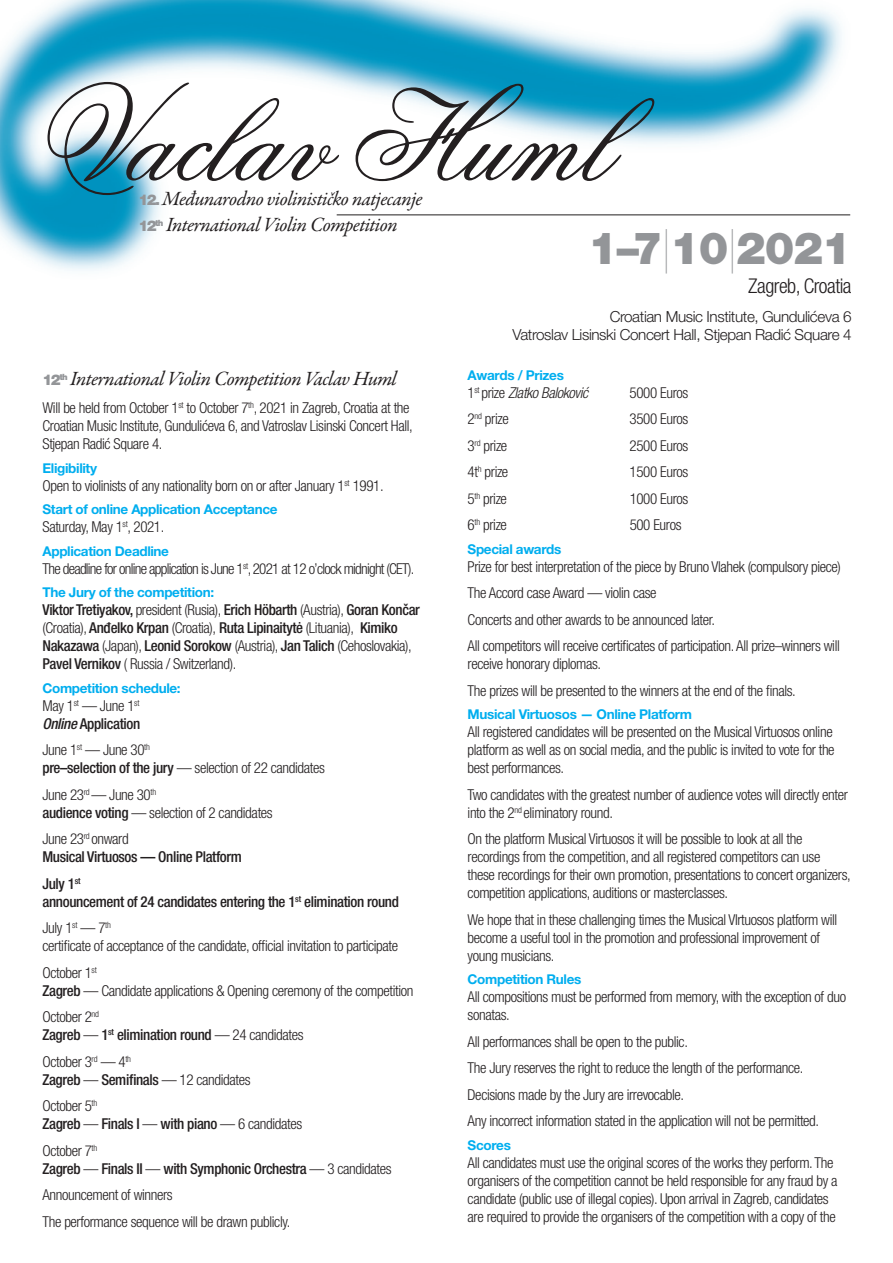
<style>
.page{position:relative;width:893px;height:1263px;background:#fff}
.page>*{position:absolute;margin:0;border:0;box-sizing:border-box;transform-origin:0 0}
.t1{font:133.2px "Flemish Script BT";color:#231f20}
.t2{font:800 44.55px "MH Helvetica Blk";letter-spacing:-.025em;color:#939598}
.t3{font:italic 20.4px "MH Garamond";letter-spacing:-.03em;color:#231f20}
.t4{font:300 20.4px "MH Helvetica Lt Cn";letter-spacing:-.025em;color:#231f20}
.t5{font:300 15.3px/18.3px "MH Helvetica Lt";letter-spacing:-.025em;color:#231f20;text-align:right}
.t6{font:300 15px/18px "MH Helvetica Lt Cn";letter-spacing:-.025em;color:#231f20}
.t7{font:500 15px/18px "MH Helvetica Md Cn";letter-spacing:-.025em;color:#231f20}
.t8{font:300 15px "MH Helvetica Lt Cn";letter-spacing:-.05em;color:#231f20}
.t9{font:italic 300 15px "MH Helvetica Lt Cn";letter-spacing:-.025em;color:#231f20}
.t10{font:800 14.85px "MH Helvetica Blk";color:#939598}
.t11{font:700 13.5px "MH Helvetica";letter-spacing:-.025em;color:#00aeef}
.s1{font-family:"MH Helvetica Blk";font-weight:800;font-style:normal;font-size:14.85px;color:#939598}
.s2{font-family:"MH Helvetica Ult Lt";font-weight:400}
.s3{font-family:"MH Helvetica Lt Cn";font-weight:300}
.s4{font-family:"MH Helvetica Md Cn";font-weight:500}
.s5{font-style:italic}
.s6{font-style:normal}
</style>
<div class="page">
<img style="left:0;top:0;width:851px;height:271px">
<hr style="left:337px;top:214px;width:513px;height:1px;background:#231f20">
<h1 class="t1" style="left:34px;top:55px;width:578px">Vaclav Huml</h1>
<h3 class="t3" style="left:138px;top:186px;width:286px"><span class="s1">12.</span> Međunarodno violinističko natjecanje</h3>
<p class="t10" style="left:138px;top:217px;width:27px">12<sup>th</sup></p>
<h3 class="t3" style="left:166px;top:211px;width:233px">International Violin Competition</h3>
<h2 class="t2" style="left:588px;top:221px;width:265px">1–7<span class="s2">|</span>10<span class="s2">|</span>2021</h2>
<h3 class="t4" style="left:748px;top:274px;width:105px">Zagreb, Croatia</h3>
<p class="t5" style="left:512px;top:307px;width:341px">Croatian Music Institute, Gundulićeva 6<br>Vatroslav Lisinski Concert Hall, Stjepan Radić Square 4</p>
<p class="t10" style="left:43px;top:370px;width:27px">12<sup>th</sup></p>
<h3 class="t3" style="left:70px;top:365px;width:328px">International Violin Competition Vaclav Huml</h3>
<p class="t6" style="left:43px;top:399px;width:372px">Will be held from October 1<sup>st</sup> to October 7<sup>th</sup>, 2021 in Zagreb, Croatia at the<br>Croatian Music Institute, Gundulićeva 6, and Vatroslav Lisinski Concert Hall,<br>Stjepan Radić Square 4.</p>
<p class="t11" style="left:43px;top:459px;width:56px">Eligibility</p>
<p class="t6" style="left:43px;top:476px;width:343px">Open to violinists of any nationality born on or after January 1<sup>st</sup> 1991.</p>
<p class="t11" style="left:43px;top:501px;width:236px">Start of online Application Acceptance</p>
<p class="t6" style="left:43px;top:518px;width:123px">Saturday, May 1<sup>st</sup>, 2021.</p>
<p class="t11" style="left:43px;top:542px;width:128px">Application Deadline</p>
<p class="t8" style="left:43px;top:560px;width:373px">The deadline for online application is June 1<sup>st</sup>, 2021 at 12 o’clock midnight (CET).</p>
<p class="t11" style="left:43px;top:584px;width:173px">The Jury of the competition:</p>
<p class="t7" style="left:43px;top:601px;width:379px">Viktor Tretiyakov, <span class="s3">president (Rusia),</span> Erich Höbarth <span class="s3">(Austria),</span> Goran Končar <span class="s3">(Croatia),</span> Anđelko Krpan <span class="s3">(Croatia),</span> Ruta Lipinaitytė <span class="s3">(Lituania),</span> Kimiko</p>
<p class="t6" style="left:43px;top:637px;width:371px"><span class="s4">Nakazawa</span> (Japan), <span class="s4">Leonid Sorokow</span> (Austria), <span class="s4">Jan Talich</span> (Cehoslovakia),<br><span class="s4">Pavel Vernikov</span> ( Russia / Switzerland).</p>
<p class="t11" style="left:43px;top:679px;width:140px">Competition schedule:</p>
<p class="t6" style="left:43px;top:696px;width:98px">May 1<sup>st</sup> — June 1<sup>st</sup></p>
<p class="t7" style="left:43px;top:714px;width:99px"><span class="s5">Online</span> Application</p>
<p class="t6" style="left:43px;top:741px;width:284px">June 1<sup>st</sup> — June 30<sup>th<br></sup><span class="s4">pre–selection of the jury</span> — selection of 22 candidates</p>
<p class="t6" style="left:43px;top:785px;width:232px">June 23<sup>rd</sup> — June 30<sup>th<br></sup><span class="s4">audience voting</span> — selection of 2 candidates</p>
<p class="t6" style="left:43px;top:830px;width:88px">June 23<sup>rd</sup> onward</p>
<p class="t7" style="left:43px;top:843px;width:201px;line-height:26.5px">Musical Virtuosos — Online Platform<br>July 1<sup>st</sup></p>
<p class="t7" style="left:43px;top:892px;width:358px">announcement of 24 candidates entering the 1<sup>st</sup> elimination round</p>
<p class="t6" style="left:43px;top:919px;width:357px">July 1<sup>st</sup> — 7<sup>th<br></sup>certificate of acceptance of the candidate, official invitation to participate</p>
<p class="t6" style="left:43px;top:963px;width:372px">October 1<sup>st<br></sup><span class="s4">Zagreb</span> — Candidate applications &amp; Opening ceremony of the competition</p>
<p class="t6" style="left:43px;top:1008px;width:58px">October 2<sup>nd</sup></p>
<p class="t7" style="left:43px;top:1026px;width:263px">Zagreb <span class="s3">—</span> 1<sup>st</sup> elimination round <span class="s3">— 24 candidates</span></p>
<p class="t6" style="left:43px;top:1052px;width:90px">October 3<sup>rd</sup> — 4<sup>th</sup></p>
<p class="t7" style="left:43px;top:1070px;width:210px">Zagreb <span class="s3">—</span> Semifinals <span class="s3">— 12 candidates</span></p>
<p class="t6" style="left:43px;top:1097px;width:56px">October 5<sup>th</sup></p>
<p class="t7" style="left:43px;top:1115px;width:261px">Zagreb <span class="s3">—</span> Finals I <span class="s3">—</span> with piano <span class="s3">— 6 candidates</span></p>
<p class="t6" style="left:43px;top:1141px;width:56px">October 7<sup>th</sup></p>
<p class="t7" style="left:43px;top:1159px;width:351px">Zagreb <span class="s3">—</span> Finals II <span class="s3">—</span> with Symphonic Orchestra <span class="s3">— 3 candidates</span></p>
<p class="t6" style="left:43px;top:1182px;width:249px;line-height:26.5px">Announcement of winners<br>The performance sequence will be drawn publicly.</p>
<p class="t11" style="left:468px;top:366px;width:98px">Awards / Prizes</p>
<p class="t9" style="left:468px;top:384px;width:122px"><span class="s6">1</span><sup>st</sup> <span class="s6">prize</span> Zlatko Baloković</p>
<p class="t6" style="left:630px;top:383px;width:60px">5000 Euros</p>
<p class="t6" style="left:468px;top:410px;width:43px">2<sup>nd</sup> prize</p>
<p class="t6" style="left:630px;top:410px;width:60px">3500 Euros</p>
<p class="t6" style="left:468px;top:436px;width:41px">3<sup>rd</sup> prize</p>
<p class="t6" style="left:630px;top:436px;width:60px">2500 Euros</p>
<p class="t6" style="left:468px;top:463px;width:42px">4t<sup>h</sup> prize</p>
<p class="t6" style="left:630px;top:463px;width:60px">1500 Euros</p>
<p class="t6" style="left:468px;top:489px;width:41px">5<sup>th</sup> prize</p>
<p class="t6" style="left:630px;top:489px;width:60px">1000 Euros</p>
<p class="t6" style="left:468px;top:516px;width:41px">6<sup>th</sup> prize</p>
<p class="t6" style="left:630px;top:516px;width:53px">500 Euros</p>
<p class="t11" style="left:468px;top:540px;width:95px">Special awards</p>
<p class="t6" style="left:468px;top:553px;width:375px;line-height:26.5px">Prize for best interpretation of the piece by Bruno Vlahek (compulsory piece)<br>The Accord case Award — violin case<br>Concerts and other awards to be announced later.<br>All competitors will receive certificates of participation. All prize–winners will</p>
<p class="t6" style="left:468px;top:650px;width:330px;line-height:26.5px">receive honorary diplomas.<br>The prizes will be presented to the winners at the end of the finals.</p>
<p class="t11" style="left:468px;top:706px;width:226px">Musical Virtuosos — Online Platform</p>
<p class="t6" style="left:468px;top:723px;width:369px">All registered candidates will be presented on the Musical Virtuosos online platform as well as on social media, and the public is invited to vote for the best performances.</p>
<p class="t6" style="left:468px;top:785px;width:382px">Two candidates with the greatest number of audience votes will directly enter into the 2<sup>nd</sup> eliminatory round.</p>
<p class="t6" style="left:468px;top:830px;width:385px">On the platform Musical Virtuosos it will be possible to look at all the recordings from the competition, and all registered competitors can use these recordings for their own promotion, presentations to concert organizers, competition applications, auditions or masterclasses.</p>
<p class="t6" style="left:468px;top:910px;width:371px">We hope that in these challenging times the Musical VIrtuosos platform will become a useful tool in the promotion and professional improvement of young musicians.</p>
<p class="t11" style="left:468px;top:971px;width:115px">Competition Rules</p>
<p class="t6" style="left:468px;top:988px;width:380px">All compositions must be performed from memory, with the exception of duo sonatas.</p>
<p class="t6" style="left:468px;top:1028px;width:353px;line-height:26.5px">All performances shall be open to the public.<br>The Jury reserves the right to reduce the length of the performance.<br>Decisions made by the Jury are irrevocable.<br>Any incorrect information stated in the application will not be permitted.</p>
<p class="t11" style="left:468px;top:1136px;width:45px">Scores</p>
<p class="t6" style="left:468px;top:1153px;width:371px">All candidates must use the original scores of the works they perform. The organisers of the competition cannot be held responsible for any fraud by a candidate (public use of illegal copies). Upon arrival in Zagreb, candidates are required to provide the organisers of the competition with a copy of the</p>
</div>
